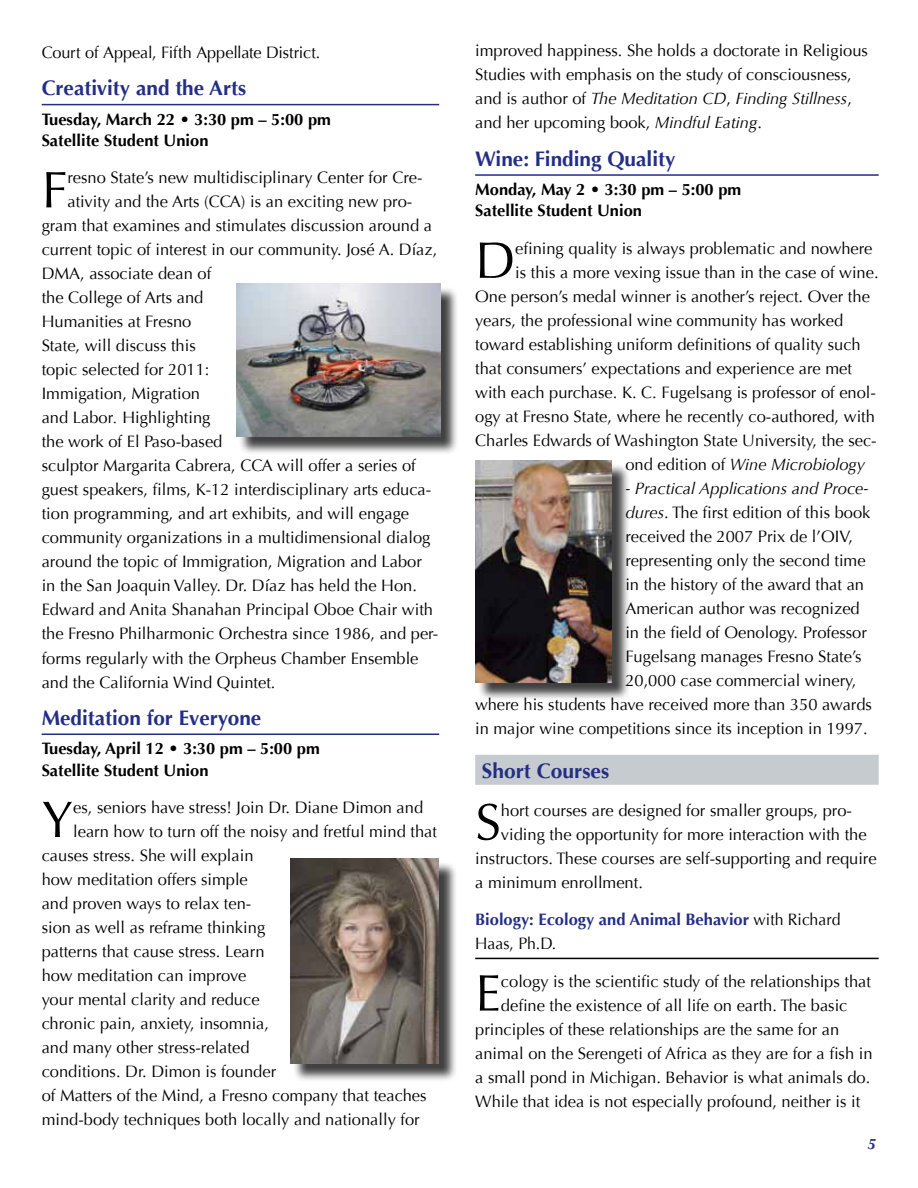
<style>
.page{position:relative;width:918px;height:1188px;background:#fff}
.page>*{position:absolute;margin:0;border:0;box-sizing:border-box;transform-origin:0 0}
.t1{font:51.6px "Optima";color:#000}
.t2{font:700 21px "Optima";color:#232e84}
.t3{font:16.5px/24px "Optima";color:#000}
.t4{font:700 16.5px/21px "Optima";color:#000}
.t5{font:italic 16.5px "Optima";color:#000}
.t6{font:700 16.5px/24px "Optima";color:#232e84}
.t7{font:italic 700 15px "Optima";color:#232e84}
.s1{font-style:italic}
.s2{font-style:normal}
.s3{font-weight:400;color:#000}
</style>
<div class="page">
<hr style="left:42px;top:104px;width:397px;height:1px;background:#232e84">
<hr style="left:42px;top:733px;width:397px;height:2px;background:#232e84">
<hr style="left:475px;top:174px;width:404px;height:2px;background:#232e84">
<div style="left:475px;top:755px;width:404px;height:30px;background:#c5cbcf"></div>
<hr style="left:475px;top:958px;width:404px;height:1px;background:#000">
<div style="left:238px;top:286px;width:221px;height:170px;background:#000;opacity:.75"></div>
<img style="left:236px;top:284px;width:204px;height:153px">
<div style="left:292px;top:861px;width:166px;height:221px;background:#000;opacity:.75"></div>
<img style="left:290px;top:859px;width:149px;height:204px">
<div style="left:477px;top:463px;width:153px;height:238px;background:#000;opacity:.75"></div>
<img style="left:475px;top:461px;width:137px;height:221px">
<p class="t3" style="left:42px;top:40px;width:280px">Court of Appeal, Fifth Appellate District.</p>
<p class="t2" style="left:42px;top:76px;width:206px">Creativity and the Arts</p>
<p class="t4" style="left:42px;top:109px;width:291px">Tuesday, March 22 • 3:30 pm – 5:00 pm<br>Satellite Student Union</p>
<h1 class="t1" style="left:42px;top:160px;width:27px">F</h1>
<p class="t3" style="left:67px;top:166px;width:357px">resno State’s new multidisciplinary Center for Cre-</p>
<p class="t3" style="left:67px;top:190px;width:346px">ativity and the Arts (CCA) is an exciting new pro-</p>
<p class="t3" style="left:42px;top:214px;width:392px">gram that examines and stimulates discussion around a</p>
<p class="t3" style="left:42px;top:238px;width:397px">current topic of interest in our community. José A. Díaz,</p>
<p class="t3" style="left:42px;top:262px;width:171px">DMA, associate dean of</p>
<p class="t3" style="left:42px;top:286px;width:163px">the College of Arts and</p>
<p class="t3" style="left:42px;top:310px;width:151px">Humanities at Fresno</p>
<p class="t3" style="left:42px;top:334px;width:156px">State, will discuss this</p>
<p class="t3" style="left:42px;top:358px;width:169px">topic selected for 2011:</p>
<p class="t3" style="left:42px;top:382px;width:160px">Immigation, Migration</p>
<p class="t3" style="left:42px;top:406px;width:170px">and Labor<span class="s1">.</span> Highlighting</p>
<p class="t3" style="left:42px;top:430px;width:182px">the work of El Paso-based</p>
<p class="t3" style="left:42px;top:454px;width:376px">sculptor Margarita Cabrera, CCA will offer a series of</p>
<p class="t3" style="left:42px;top:478px;width:391px">guest speakers, films, K-12 interdisciplinary arts educa-</p>
<p class="t3" style="left:42px;top:502px;width:369px">tion programming, and art exhibits, and will engage</p>
<p class="t3" style="left:42px;top:526px;width:390px">community organizations in a multidimensional dialog</p>
<p class="t3" style="left:42px;top:550px;width:382px">around the topic of Immigration, Migration and Labor</p>
<p class="t3" style="left:42px;top:574px;width:377px">in the San Joaquin Valley. Dr. Díaz has held the Hon.</p>
<p class="t3" style="left:42px;top:598px;width:393px">Edward and Anita Shanahan Principal Oboe Chair with</p>
<p class="t3" style="left:42px;top:622px;width:398px">the Fresno Philharmonic Orchestra since 1986, and per-</p>
<p class="t3" style="left:42px;top:646px;width:378px">forms regularly with the Orpheus Chamber Ensemble</p>
<p class="t3" style="left:42px;top:670px;width:235px">and the California Wind Quintet.</p>
<p class="t2" style="left:42px;top:706px;width:221px">Meditation for Everyone</p>
<p class="t4" style="left:42px;top:739px;width:280px">Tuesday, April 12 • 3:30 pm – 5:00 pm<br>Satellite Student Union</p>
<h1 class="t1" style="left:42px;top:790px;width:33px">Y</h1>
<p class="t3" style="left:73px;top:796px;width:352px">es, seniors have stress! Join Dr. Diane Dimon and</p>
<p class="t3" style="left:73px;top:820px;width:365px">learn how to turn off the noisy and fretful mind that</p>
<p class="t3" style="left:42px;top:844px;width:213px">causes stress. She will explain</p>
<p class="t3" style="left:42px;top:868px;width:208px">how meditation offers simple</p>
<p class="t3" style="left:42px;top:892px;width:211px">and proven ways to relax ten-</p>
<p class="t3" style="left:42px;top:916px;width:225px">sion as well as reframe thinking</p>
<p class="t3" style="left:42px;top:940px;width:224px">patterns that cause stress. Learn</p>
<p class="t3" style="left:42px;top:964px;width:206px">how meditation can improve</p>
<p class="t3" style="left:42px;top:988px;width:219px">your mental clarity and reduce</p>
<p class="t3" style="left:42px;top:1012px;width:229px">chronic pain, anxiety, insomnia,</p>
<p class="t3" style="left:42px;top:1036px;width:209px">and many other stress-related</p>
<p class="t3" style="left:42px;top:1060px;width:236px">conditions. Dr. Dimon is founder</p>
<p class="t3" style="left:42px;top:1084px;width:386px">of Matters of the Mind, a Fresno company that teaches</p>
<p class="t3" style="left:42px;top:1108px;width:380px">mind-body techniques both locally and nationally for</p>
<p class="t3" style="left:475px;top:39px;width:394px">improved happiness. She holds a doctorate in Religious Studies with emphasis on the study of consciousness, and is author of <span class="s1">The Meditation CD</span>, <span class="s1">Finding Stillness</span>, and her upcoming book, <span class="s1">Mindful Eating</span>.</p>
<p class="t2" style="left:475px;top:146px;width:202px">Wine: Finding Quality</p>
<p class="t4" style="left:475px;top:179px;width:268px">Monday, May 2 • 3:30 pm – 5:00 pm<br>Satellite Student Union</p>
<h1 class="t1" style="left:475px;top:230px;width:42px">D</h1>
<p class="t3" style="left:515px;top:236px;width:359px">efining quality is always problematic and nowhere</p>
<p class="t3" style="left:515px;top:260px;width:365px">is this a more vexing issue than in the case of wine.</p>
<p class="t3" style="left:475px;top:284px;width:396px">One person’s medal winner is another’s reject. Over the</p>
<p class="t3" style="left:475px;top:308px;width:370px">years, the professional wine community has worked</p>
<p class="t3" style="left:475px;top:332px;width:387px">toward establishing uniform definitions of quality such</p>
<p class="t3" style="left:475px;top:356px;width:378px">that consumers’ expectations and experience are met</p>
<p class="t3" style="left:475px;top:380px;width:402px">with each purchase. K. C. Fugelsang is professor of enol-</p>
<p class="t3" style="left:475px;top:404px;width:401px">ogy at Fresno State, where he recently co-authored, with</p>
<p class="t3" style="left:475px;top:428px;width:403px">Charles Edwards of Washington State University, the sec-</p>
<p class="t5" style="left:625px;top:455px;width:241px"><span class="s2">ond edition of</span> Wine Microbiology</p>
<p class="t5" style="left:625px;top:479px;width:245px">- Practical Applications and Proce-</p>
<p class="t3" style="left:625px;top:501px;width:247px"><span class="s1">dures</span>. The first edition of this book</p>
<p class="t3" style="left:625px;top:525px;width:229px">received the 2007 Prix de l’OIV,</p>
<p class="t3" style="left:625px;top:549px;width:242px">representing only the second time</p>
<p class="t3" style="left:625px;top:573px;width:240px">in the history of the award that an</p>
<p class="t3" style="left:625px;top:597px;width:236px">American author was recognized</p>
<p class="t3" style="left:625px;top:621px;width:243px">in the field of Oenology. Professor</p>
<p class="t3" style="left:625px;top:645px;width:238px">Fugelsang manages Fresno State’s</p>
<p class="t3" style="left:625px;top:669px;width:233px">20,000 case commercial winery,</p>
<p class="t3" style="left:475px;top:693px;width:398px">where his students have received more than 350 awards</p>
<p class="t3" style="left:475px;top:717px;width:394px">in major wine competitions since its inception in 1997.</p>
<p class="t2" style="left:482px;top:759px;width:129px">Short Courses</p>
<h1 class="t1" style="left:475px;top:792px;width:27px">S</h1>
<p class="t3" style="left:501px;top:798px;width:353px">hort courses are designed for smaller groups, pro-</p>
<p class="t3" style="left:501px;top:822px;width:367px">viding the opportunity for more interaction with the</p>
<p class="t3" style="left:475px;top:846px;width:403px">instructors. These courses are self-supporting and require</p>
<p class="t3" style="left:475px;top:870px;width:169px">a minimum enrollment.</p>
<p class="t6" style="left:475px;top:908px;width:367px">Biology: Ecology and Animal Behavior <span class="s3">with Richard<br>Haas, Ph.D.</span></p>
<h1 class="t1" style="left:475px;top:963px;width:27px">E</h1>
<p class="t3" style="left:501px;top:969px;width:372px">cology is the scientific study of the relationships that</p>
<p class="t3" style="left:501px;top:993px;width:348px">define the existence of all life on earth. The basic</p>
<p class="t3" style="left:475px;top:1017px;width:366px">principles of these relationships are the same for an</p>
<p class="t3" style="left:475px;top:1041px;width:399px">animal on the Serengeti of Africa as they are for a fish in</p>
<p class="t3" style="left:475px;top:1065px;width:397px">a small pond in Michigan. Behavior is what animals do.</p>
<p class="t3" style="left:475px;top:1089px;width:387px">While that idea is not especially profound, neither is it</p>
<p class="t7" style="left:867px;top:1135px;width:10px">5</p>
</div>
